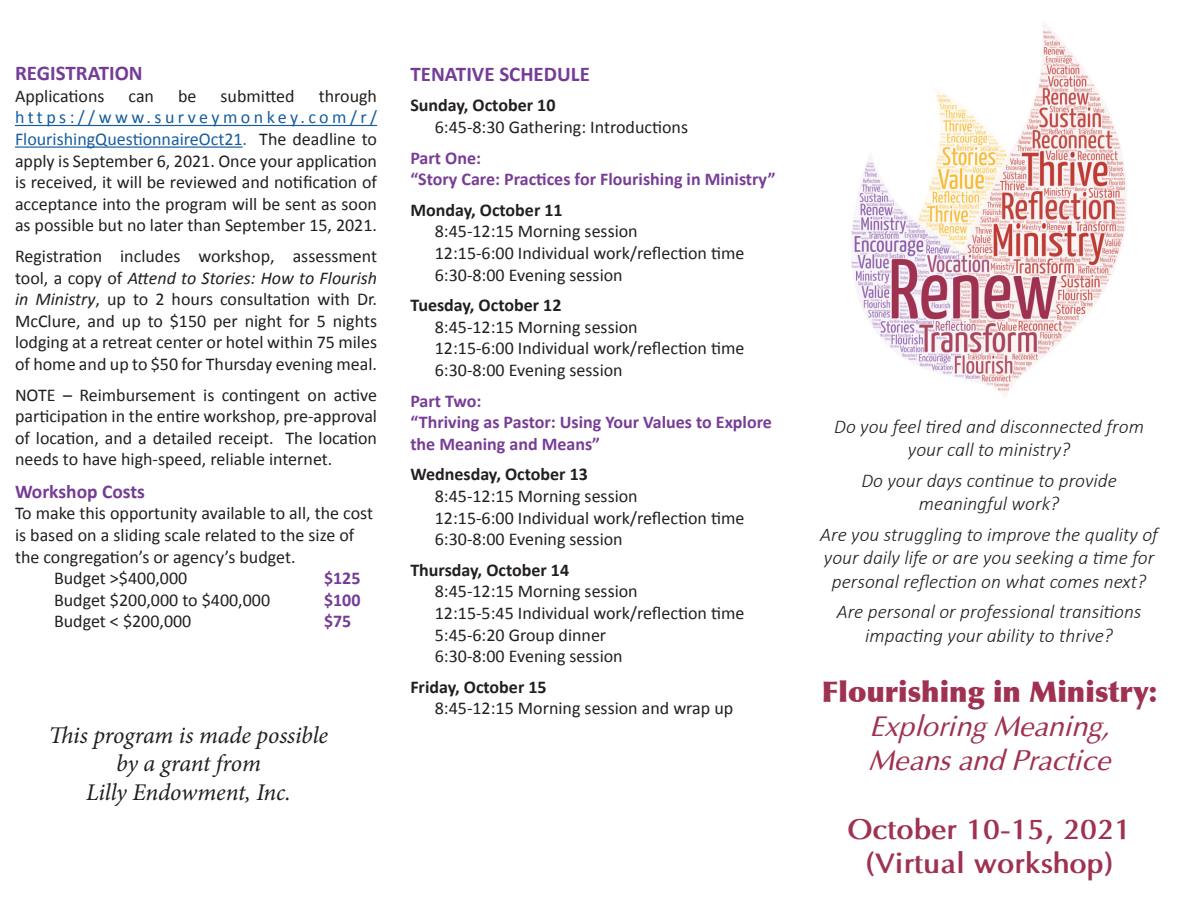
<style>
.page{position:relative;width:1188px;height:918px;background:#fff}
.page>*{position:absolute;margin:0;border:0;box-sizing:border-box;transform-origin:0 0}
.t1{font:700 28.5px "Optima";color:#9f3251}
.t2{font:italic 28.5px "Optima";color:#9f3251}
.t3{font:900 28.5px "Optima";color:#9f3251}
.t4{font:italic 24px "Minion Pro";letter-spacing:-.01em;color:#231f20}
.t5{font:700 21px "Calibri";color:#753c97}
.t6{font:italic 300 19.5px/23.4px "Calibri";color:#231f20;text-align:center}
.t7{font:700 19.5px "Calibri";color:#753c97}
.t8{font:18px/21.6px "Calibri";color:#231f20;text-align:justify}
.t9{font:700 18px/21.6px "Calibri";color:#783d96}
.t10{font:700 18px "Calibri";color:#231f20}
.t11{font:700 18px "Calibri";color:#753c97}
.s1{color:#175d9e}
.s2{font-style:italic}
</style>
<div class="page">
<hr style="left:15px;top:125px;width:362px;height:1px;background:#175d9e">
<hr style="left:15px;top:147px;width:228px;height:1px;background:#175d9e">
<img style="left:851px;top:22px;width:276px;height:375px">
<p class="t5" style="left:15px;top:58px;width:129px">REGISTRATION</p>
<p class="t8" style="left:15px;top:85px;width:91px">Applications</p>
<p class="t8" style="left:129px;top:85px;width:27px">can</p>
<p class="t8" style="left:178px;top:85px;width:20px">be</p>
<p class="t8" style="left:221px;top:85px;width:76px">submitted</p>
<p class="t8" style="left:15px;top:85px;width:364px;text-indent:304px">through <span class="s1">https://www.surveymonkey.com/r/ FlourishingQuestionnaireOct21.</span> The deadline to apply is September 6, 2021. Once your application is received, it will be reviewed and notification of acceptance into the program will be sent as soon as possible but no later than September 15, 2021.</p>
<p class="t8" style="left:15px;top:245px;width:364px">Registration includes workshop, assessment tool, a copy of <span class="s2">Attend to Stories: How to Flourish in Ministry</span>, up to 2 hours consultation with Dr.<br>McClure, and up to $150 per night for 5 nights lodging at a retreat center or hotel within 75 miles of home and up to $50 for Thursday evening meal.</p>
<p class="t8" style="left:15px;top:383px;width:364px">NOTE – Reimbursement is contingent on active participation in the entire workshop, pre-approval of location, and a detailed receipt. The location needs to have high-speed, reliable internet.</p>
<p class="t7" style="left:15px;top:478px;width:132px">Workshop Costs</p>
<p class="t8" style="left:15px;top:502px;width:360px;text-align:left">To make this opportunity available to all, the cost is based on a sliding scale related to the size of the congregation’s or agency’s budget.</p>
<p class="t8" style="left:54px;top:567px;width:135px">Budget &gt;$400,000</p>
<p class="t11" style="left:324px;top:566px;width:38px">$125</p>
<p class="t8" style="left:54px;top:589px;width:218px">Budget $200,000 to $400,000</p>
<p class="t11" style="left:324px;top:587px;width:38px">$100</p>
<p class="t8" style="left:54px;top:610px;width:139px">Budget &lt; $200,000</p>
<p class="t11" style="left:324px;top:609px;width:29px">$75</p>
<p class="t4" style="left:49px;top:719px;width:281px">This program is made possible</p>
<p class="t4" style="left:116px;top:747px;width:146px">by a grant from</p>
<p class="t4" style="left:86px;top:776px;width:206px">Lilly Endowment, Inc.</p>
<p class="t5" style="left:410px;top:59px;width:181px">TENATIVE SCHEDULE</p>
<p class="t10" style="left:410px;top:93px;width:147px">Sunday, October 10</p>
<p class="t8" style="left:435px;top:116px;width:255px">6:45-8:30 Gathering: Introductions</p>
<p class="t9" style="left:410px;top:146px;width:72px">Part One:</p>
<p class="t9" style="left:410px;top:168px;width:367px">“Story Care: Practices for Flourishing in Ministry”</p>
<p class="t10" style="left:410px;top:197px;width:154px">Monday, October 11</p>
<p class="t8" style="left:435px;top:220px;width:204px">8:45-12:15 Morning session</p>
<p class="t8" style="left:435px;top:242px;width:311px">12:15-6:00 Individual work/reflection time</p>
<p class="t8" style="left:435px;top:263px;width:189px">6:30-8:00 Evening session</p>
<p class="t10" style="left:410px;top:293px;width:153px">Tuesday, October 12</p>
<p class="t8" style="left:435px;top:316px;width:204px">8:45-12:15 Morning session</p>
<p class="t8" style="left:435px;top:337px;width:311px">12:15-6:00 Individual work/reflection time</p>
<p class="t8" style="left:435px;top:359px;width:189px">6:30-8:00 Evening session</p>
<p class="t9" style="left:410px;top:389px;width:73px">Part Two:</p>
<p class="t9" style="left:410px;top:411px;width:363px">“Thriving as Pastor: Using Your Values to Explore the Meaning and Means”</p>
<p class="t10" style="left:410px;top:462px;width:179px">Wednesday, October 13</p>
<p class="t8" style="left:435px;top:485px;width:204px">8:45-12:15 Morning session</p>
<p class="t8" style="left:435px;top:506px;width:311px">12:15-6:00 Individual work/reflection time</p>
<p class="t8" style="left:435px;top:528px;width:189px">6:30-8:00 Evening session</p>
<p class="t10" style="left:410px;top:557px;width:160px">Thursday, October 14</p>
<p class="t8" style="left:435px;top:580px;width:204px">8:45-12:15 Morning session</p>
<p class="t8" style="left:435px;top:602px;width:311px">12:15-5:45 Individual work/reflection time</p>
<p class="t8" style="left:435px;top:623px;width:173px">5:45-6:20 Group dinner</p>
<p class="t8" style="left:435px;top:645px;width:189px">6:30-8:00 Evening session</p>
<p class="t10" style="left:410px;top:674px;width:138px">Friday, October 15</p>
<p class="t8" style="left:435px;top:697px;width:300px">8:45-12:15 Morning session and wrap up</p>
<p class="t6" style="left:834px;top:414px;width:311px">Do you feel tired and disconnected from</p>
<p class="t6" style="left:908px;top:438px;width:164px">your call to ministry?</p>
<p class="t6" style="left:861px;top:468px;width:257px">Do your days continue to provide meaningful work?</p>
<p class="t6" style="left:820px;top:522px;width:339px">Are you struggling to improve the quality of your daily life or are you seeking a time for personal reflection on what comes next?</p>
<p class="t6" style="left:837px;top:600px;width:306px">Are personal or professional transitions impacting your ability to thrive?</p>
<p class="t3" style="left:822px;top:675px;width:338px">Flourishing in Ministry:</p>
<p class="t2" style="left:869px;top:709px;width:241px">Exploring Meaning,</p>
<p class="t2" style="left:869px;top:743px;width:243px">Means and Practice</p>
<p class="t1" style="left:847px;top:812px;width:285px">October 10-15, 2021</p>
<p class="t1" style="left:866px;top:846px;width:249px">(Virtual workshop)</p>
</div>
